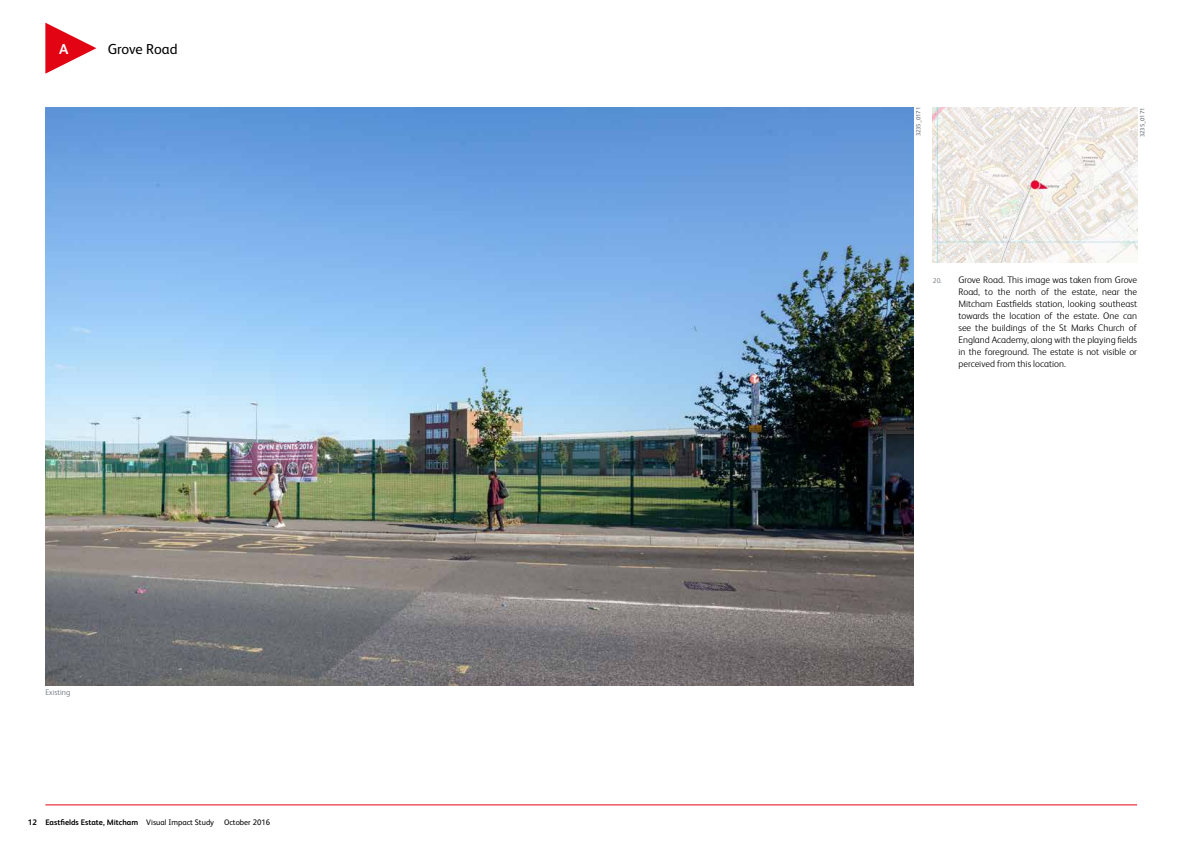
<style>
.page{position:relative;width:1191px;height:842px;background:#fff}
.page>*{position:absolute;margin:0;border:0;box-sizing:border-box;transform-origin:0 0}
.t1{font:14.5px "FS Albert Pro";letter-spacing:-.01em;color:#000}
.t2{font:700 14.5px "FS Albert Pro";color:#fff}
.t3{font:300 9.5px/12px "FS Albert Pro";color:#000;text-align:justify}
.t4{font:8px "FS Albert Pro";color:#000}
.t5{font:300 8px "FS Albert Pro";color:#5f6872}
.t6{font:6px "FS Albert Pro";color:#5f6872}
.s1{font-weight:700}
.s2{font-size:7px;color:#5f6872}
</style>
<div class="page">
<hr style="left:45px;top:805px;width:1092px;height:1px;background:#e30413">
<svg style="left:45px;top:23px;width:51px;height:51px"></svg>
<img style="left:45px;top:107px;width:868px;height:578px">
<img style="left:933px;top:107px;width:204px;height:156px">
<h1 class="t2" style="left:59px;top:39px;width:11px">A</h1>
<h1 class="t1" style="left:108px;top:38px;width:71px">Grove Road</h1>
<p class="t5" style="left:45px;top:687px;width:26px">Existing</p>
<p class="t4" style="left:28px;top:816px;width:244px"><span class="s1">12 Eastfields Estate, Mitcham</span> Visual Impact Study October 2016</p>
<p class="t6" style="left:914px;top:136px;width:31px;rotate:-90deg">3235_0171</p>
<p class="t6" style="left:1138px;top:137px;width:31px;rotate:-90deg">3235_0171</p>
<p class="t3" style="left:958px;top:273px;width:180px;text-indent:-26px"><span class="s2">20.</span> Grove Road. This image was taken from Grove Road, to the north of the estate, near the Mitcham Eastfields station, looking southeast towards the location of the estate. One can see the buildings of the St Marks Church of England Academy, along with the playing fields in the foreground. The estate is not visible or perceived from this location.</p>
</div>
